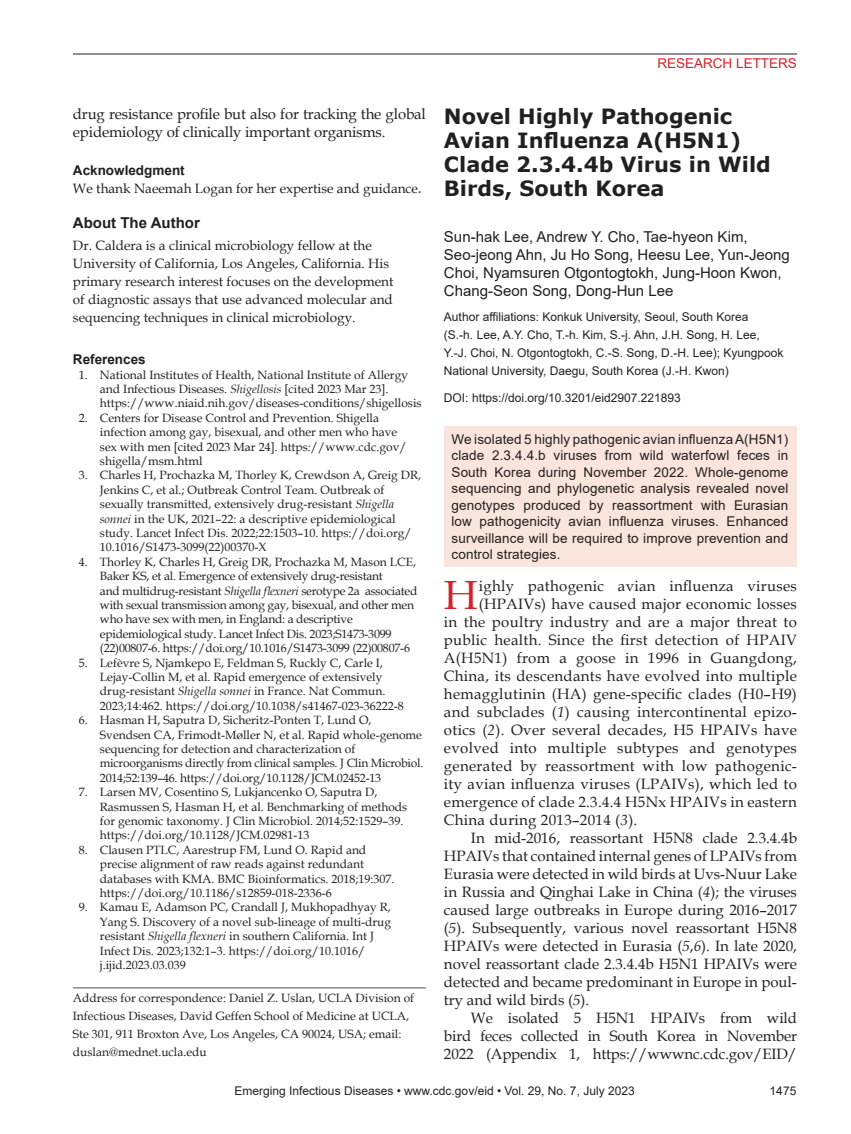
<style>
.page{position:relative;width:851px;height:1134px;background:#fff}
.page>*{position:absolute;margin:0;border:0;box-sizing:border-box;transform-origin:0 0}
.t1{font:40.8px "Book Antiqua";color:#d1232a}
.t2{font:700 21px/24px "Verdana";color:#231f20}
.t3{font:15px/18px "Book Antiqua";color:#231f20}
.t4{font:15px "Book Antiqua";letter-spacing:.02em;color:#231f20}
.t5{font:15px/18px "Arial";color:#231f20}
.t6{font:700 15px "Arial";color:#231f20}
.t7{font:13.5px/16.5px "Arial";letter-spacing:.01em;color:#231f20;text-align:justify}
.t8{font:13.5px/18px "Book Antiqua";color:#231f20}
.t9{font:700 13.5px "Arial";color:#231f20}
.t10{font:13.5px "Arial";color:#d1232a}
.t11{font:12px/14.4px "Book Antiqua";color:#231f20}
.t12{font:12px/14.4px "Book Antiqua";letter-spacing:-.02em;color:#231f20}
.t13{font:12px/18px "Arial";color:#231f20}
.s1{font-weight:700;color:#3853a3}
.s2{font-style:italic}
</style>
<div class="page">
<hr style="left:73px;top:54px;width:723px;height:1px;background:#231f20">
<hr style="left:73px;top:987px;width:353px;height:1px;background:#636366">
<div style="left:444px;top:427px;width:352px;height:140px;background:#f9e5dc"></div>
<p class="t3" style="left:73px;top:104px;width:354px">drug resistance profile but also for tracking the global epidemiology of clinically important organisms.</p>
<p class="t9" style="left:73px;top:161px;width:113px">Acknowledgment</p>
<p class="t8" style="left:73px;top:179px;width:350px">We thank Naeemah Logan for her expertise and guidance<span class="s1">.</span></p>
<p class="t6" style="left:73px;top:212px;width:128px">About The Author</p>
<p class="t8" style="left:73px;top:236px;width:322px">Dr. Caldera is a clinical microbiology fellow at the University of California, Los Angeles, California. His primary research interest focuses on the development of diagnostic assays that use advanced molecular and sequencing techniques in clinical microbiology.</p>
<p class="t9" style="left:73px;top:350px;width:74px">References</p>
<p class="t11" style="left:100px;top:367px;width:323px;text-indent:-21px">1. National Institutes of Health, National Institute of Allergy and Infectious Diseases. <span class="s2">Shigellosis</span> [cited 2023 Mar 23]. https://www.niaid.nih.gov/diseases-conditions/shigellosis</p>
<p class="t11" style="left:100px;top:410px;width:308px;text-indent:-21px">2. Centers for Disease Control and Prevention. Shigella infection among gay, bisexual, and other men who have sex with men [cited 2023 Mar 24]. https://www.cdc.gov/ shigella/msm.html</p>
<p class="t11" style="left:100px;top:468px;width:323px;text-indent:-21px">3. Charles H, Prochazka M, Thorley K, Crewdson A, Greig DR, Jenkins C, et al.; Outbreak Control Team. Outbreak of sexually transmitted, extensively drug-resistant <span class="s2">Shigella sonnei</span> in the UK, 2021–22: a descriptive epidemiological study. Lancet Infect Dis. 2022;22:1503–10. https://doi.org/ 10.1016/S1473-3099(22)00370-X</p>
<p class="t12" style="left:100px;top:554px;width:319px;text-indent:-21px">4. Thorley K, Charles H, Greig DR, Prochazka M, Mason LCE, Baker KS, et al. Emergence of extensively drug-resistant<br>and multidrug-resistant <span class="s2">Shigella flexneri</span> serotype 2a associated with sexual transmission among gay, bisexual, and other men who have sex with men, in England: a descriptive epidemiological study. Lancet Infect Dis. 2023;S1473-3099 (22)00807-6. https://doi.org/10.1016/S1473-3099 (22)00807-6</p>
<p class="t11" style="left:100px;top:655px;width:305px;text-indent:-21px">5. Lefèvre S, Njamkepo E, Feldman S, Ruckly C, Carle I, Lejay-Collin M, et al. Rapid emergence of extensively drug-resistant <span class="s2">Shigella sonnei</span> in France. Nat Commun.<br>2023;14:462. https://doi.org/10.1038/s41467-023-36222-8</p>
<p class="t11" style="left:100px;top:713px;width:325px;text-indent:-21px">6. Hasman H, Saputra D, Sicheritz-Ponten T, Lund O, Svendsen CA, Frimodt-Møller N, et al. Rapid whole-genome sequencing for detection and characterization of microorganisms directly from clinical samples. J Clin Microbiol.<br>2014;52:139–46. https://doi.org/10.1128/JCM.02452-13</p>
<p class="t11" style="left:100px;top:785px;width:309px;text-indent:-21px">7. Larsen MV, Cosentino S, Lukjancenko O, Saputra D, Rasmussen S, Hasman H, et al. Benchmarking of methods for genomic taxonomy. J Clin Microbiol. 2014;52:1529–39. https://doi.org/10.1128/JCM.02981-13</p>
<p class="t11" style="left:100px;top:842px;width:296px;text-indent:-21px">8. Clausen PTLC, Aarestrup FM, Lund O. Rapid and precise alignment of raw reads against redundant databases with KMA. BMC Bioinformatics. 2018;19:307. https://doi.org/10.1186/s12859-018-2336-6</p>
<p class="t11" style="left:100px;top:900px;width:293px;text-indent:-21px">9. Kamau E, Adamson PC, Crandall J, Mukhopadhyay R, Yang S. Discovery of a novel sub-lineage of multi-drug resistant <span class="s2">Shigella flexneri</span> in southern California. Int J Infect Dis. 2023;132:1–3. https://doi.org/10.1016/ j.ijid.2023.03.039</p>
<p class="t11" style="left:73px;top:989px;width:343px;line-height:18px">Address for correspondence: Daniel Z. Uslan, UCLA Division of Infectious Diseases, David Geffen School of Medicine at UCLA, Ste 301, 911 Broxton Ave, Los Angeles, CA 90024, USA; email: duslan@mednet.ucla.edu</p>
<p class="t10" style="left:657px;top:54px;width:141px">RESEARCH LETTERS</p>
<h2 class="t2" style="left:444px;top:104px;width:328px">Novel Highly Pathogenic<br>Avian Influenza A(H5N1)<br>Clade 2.3.4.4b Virus in Wild<br>Birds, South Korea</h2>
<p class="t5" style="left:444px;top:228px;width:347px">Sun-hak Lee, Andrew Y. Cho, Tae-hyeon Kim, Seo-jeong Ahn, Ju Ho Song, Heesu Lee, Yun-Jeong Choi, Nyamsuren Otgontogtokh, Jung-Hoon Kwon, Chang-Seon Song, Dong-Hun Lee</p>
<p class="t13" style="left:444px;top:308px;width:341px">Author affiliations: Konkuk University, Seoul, South Korea<br>(S.-h. Lee, A.Y. Cho, T.-h. Kim, S.-j. Ahn, J.H. Song, H. Lee, Y.-J. Choi, N. Otgontogtokh, C.-S. Song, D.-H. Lee); Kyungpook National University, Daegu, South Korea (J.-H. Kwon)</p>
<p class="t13" style="left:444px;top:389px;width:238px">DOI: https://doi.org/10.3201/eid2907.221893</p>
<p class="t7" style="left:451px;top:430px;width:338px">We isolated 5 highly pathogenic avian influenza A(H5N1) clade 2.3.4.4.b viruses from wild waterfowl feces in South Korea during November 2022. Whole-genome sequencing and phylogenetic analysis revealed novel genotypes produced by reassortment with Eurasian low pathogenicity avian influenza viruses. Enhanced surveillance will be required to improve prevention and control strategies.</p>
<h1 class="t1" style="left:444px;top:567px;width:35px">H</h1>
<p class="t4" style="left:478px;top:576px;width:320px">ighly pathogenic avian influenza viruses</p>
<p class="t4" style="left:478px;top:594px;width:320px">(HPAIVs) have caused major economic losses</p>
<p class="t4" style="left:444px;top:612px;width:354px">in the poultry industry and are a major threat to</p>
<p class="t4" style="left:444px;top:630px;width:354px">public health. Since the first detection of HPAIV</p>
<p class="t4" style="left:444px;top:648px;width:354px">A(H5N1) from a goose in 1996 in Guangdong,</p>
<p class="t4" style="left:444px;top:666px;width:354px">China, its descendants have evolved into multiple</p>
<p class="t4" style="left:444px;top:684px;width:354px">hemagglutinin (HA) gene-specific clades (H0–H9)</p>
<p class="t4" style="left:444px;top:702px;width:354px">and subclades (<span class="s2">1</span>) causing intercontinental epizo-</p>
<p class="t4" style="left:444px;top:720px;width:354px">otics (<span class="s2">2</span>). Over several decades, H5 HPAIVs have</p>
<p class="t4" style="left:444px;top:738px;width:354px">evolved into multiple subtypes and genotypes</p>
<p class="t4" style="left:444px;top:756px;width:354px">generated by reassortment with low pathogenic-</p>
<p class="t4" style="left:444px;top:774px;width:354px">ity avian influenza viruses (LPAIVs), which led to</p>
<p class="t4" style="left:444px;top:792px;width:354px">emergence of clade 2.3.4.4 H5Nx HPAIVs in eastern</p>
<p class="t4" style="left:444px;top:810px;width:195px">China during 2013–2014 (<span class="s2">3</span>).</p>
<p class="t3" style="left:471px;top:829px;width:327px">In mid-2016, reassortant H5N8 clade 2.3.4.4b</p>
<p class="t3" style="left:444px;top:847px;width:354px">HPAIVs that contained internal genes of LPAIVs from</p>
<p class="t3" style="left:444px;top:865px;width:354px">Eurasia were detected in wild birds at Uvs-Nuur Lake</p>
<p class="t3" style="left:444px;top:883px;width:354px">in Russia and Qinghai Lake in China (<span class="s2">4</span>); the viruses</p>
<p class="t3" style="left:444px;top:901px;width:354px">caused large outbreaks in Europe during 2016–2017</p>
<p class="t3" style="left:444px;top:919px;width:354px">(<span class="s2">5</span>). Subsequently, various novel reassortant H5N8</p>
<p class="t3" style="left:444px;top:937px;width:354px">HPAIVs were detected in Eurasia (<span class="s2">5</span>,<span class="s2">6</span>). In late 2020,</p>
<p class="t3" style="left:444px;top:955px;width:354px">novel reassortant clade 2.3.4.4b H5N1 HPAIVs were</p>
<p class="t3" style="left:444px;top:973px;width:354px">detected and became predominant in Europe in poul-</p>
<p class="t3" style="left:444px;top:991px;width:147px">try and wild birds (<span class="s2">5</span>).</p>
<p class="t3" style="left:471px;top:1009px;width:327px">We isolated 5 H5N1 HPAIVs from wild</p>
<p class="t3" style="left:444px;top:1027px;width:354px">bird feces collected in South Korea in November</p>
<p class="t3" style="left:444px;top:1045px;width:354px">2022 (Appendix 1, https://wwwnc.cdc.gov/EID/</p>
<p class="t13" style="left:234px;top:1082px;width:401px">Emerging Infectious Diseases • www.cdc.gov/eid • Vol. 29, No. 7, July 2023</p>
<p class="t13" style="left:769px;top:1082px;width:28px">1475</p>
</div>
